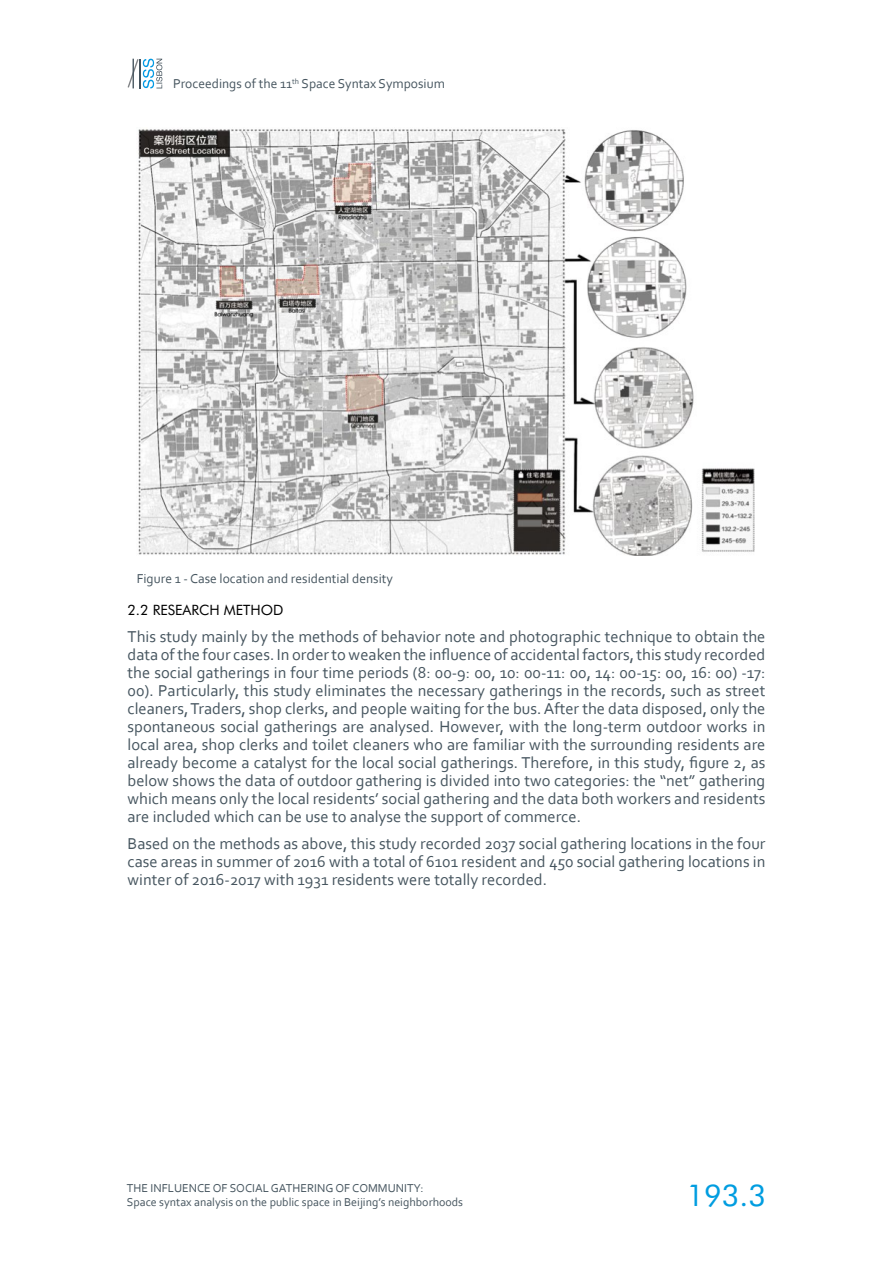
<style>
.page{position:relative;width:893px;height:1263px;background:#fff}
.page>*{position:absolute;margin:0;border:0;box-sizing:border-box;transform-origin:0 0}
.t1{font:30px "Futura BT";color:#009de0}
.t2{font:16.5px/18px "Corbel";color:#46555f;text-align:justify}
.t3{font:14.25px "Futura BT";color:#000}
.t4{font:13.5px "Corbel";color:#46555f}
.t5{font:12px/14.4px "Corbel";color:#46555f}
</style>
<div class="page">
<svg style="left:128px;top:59px;width:34px;height:29px"></svg>
<img style="left:138px;top:129px;width:617px;height:426px">
<p class="t4" style="left:173px;top:76px;width:273px">Proceedings of the 11<sup>th</sup> Space Syntax Symposium</p>
<p class="t4" style="left:137px;top:570px;width:258px">Figure 1 - Case location and residential density</p>
<p class="t3" style="left:128px;top:602px;width:157px">2.2 RESEARCH METHOD</p>
<p class="t2" style="left:128px;top:627px;width:639px">This study mainly by the methods of behavior note and photographic technique to obtain the data of the four cases. In order to weaken the influence of accidental factors, this study recorded the social gatherings in four time periods (8: 00-9: 00, 10: 00-11: 00, 14: 00-15: 00, 16: 00) -17:<br>00). Particularly, this study eliminates the necessary gatherings in the records, such as street cleaners, Traders, shop clerks, and people waiting for the bus. After the data disposed, only the spontaneous social gatherings are analysed. However, with the long-term outdoor works in local area, shop clerks and toilet cleaners who are familiar with the surrounding residents are already become a catalyst for the local social gatherings. Therefore, in this study, figure 2, as below shows the data of outdoor gathering is divided into two categories: the “net” gathering which means only the local residents’ social gathering and the data both workers and residents are included which can be use to analyse the support of commerce.</p>
<p class="t2" style="left:128px;top:834px;width:639px">Based on the methods as above, this study recorded 2037 social gathering locations in the four case areas in summer of 2016 with a total of 6101 resident and 450 social gathering locations in winter of 2016-2017 with 1931 residents were totally recorded.</p>
<p class="t5" style="left:127px;top:1180px;width:338px">THE INFLUENCE OF SOCIAL GATHERING OF COMMUNITY:<br>Space syntax analysis on the public space in Beijing’s neighborhoods</p>
<h1 class="t1" style="left:686px;top:1177px;width:81px">193.3</h1>
</div>
